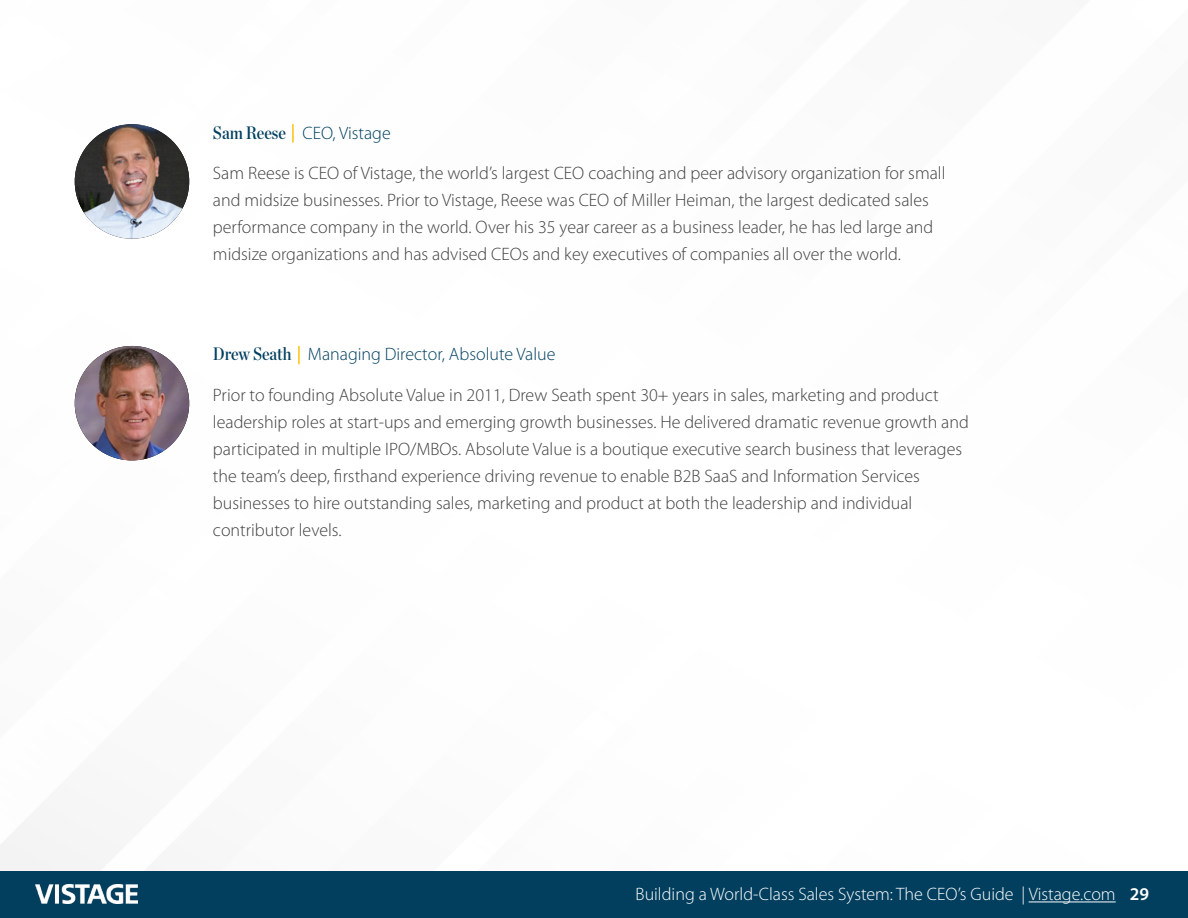
<style>
.page{position:relative;width:1188px;height:918px;background:#fff}
.page>*{position:absolute;margin:0;border:0;box-sizing:border-box;transform-origin:0 0}
.t1{font:300 18px/27px "Myriad Pro";color:#414042}
.t2{font:300 18px "Myriad Pro";color:#fff}
.t3{font:300 18px "Myriad Pro";color:#003f5f}
.s1{font-family:"Chronicle Disp Cond Semi";font-weight:400}
.s2{font-weight:600}
</style>
<div class="page">
<div style="left:0;top:871px;width:1188px;height:47px;background:#023f5e"></div>
<hr style="left:1029px;top:901px;width:87px;height:1px;background:#fff">
<img style="left:36px;top:884px;width:101px;height:20px">
<svg style="left:292px;top:124px;width:2px;height:19px"></svg>
<svg style="left:298px;top:346px;width:2px;height:18px"></svg>
<img style="left:75px;top:346px;width:114px;height:114px;border-radius:57px">
<img style="left:75px;top:124px;width:114px;height:115px;border-radius:57px">
<p class="t3" style="left:213px;top:122px;width:179px"><span class="s1">Sam Reese</span> CEO, Vistage</p>
<p class="t1" style="left:213px;top:159px;width:734px">Sam Reese is CEO of Vistage, the world’s largest CEO coaching and peer advisory organization for small and midsize businesses. Prior to Vistage, Reese was CEO of Miller Heiman, the largest dedicated sales performance company in the world. Over his 35 year career as a business leader, he has led large and midsize organizations and has advised CEOs and key executives of companies all over the world.</p>
<p class="t3" style="left:213px;top:344px;width:344px"><span class="s1">Drew Seath</span> Managing Director, Absolute Value</p>
<p class="t1" style="left:213px;top:381px;width:757px">Prior to founding Absolute Value in 2011, Drew Seath spent 30+ years in sales, marketing and product leadership roles at start-ups and emerging growth businesses. He delivered dramatic revenue growth and participated in multiple IPO/MBOs. Absolute Value is a boutique executive search business that leverages the team’s deep, firsthand experience driving revenue to enable B2B SaaS and Information Services businesses to hire outstanding sales, marketing and product at both the leadership and individual contributor levels.</p>
<p class="t2" style="left:636px;top:883px;width:515px">Building a World-Class Sales System: The CEO’s Guide | Vistage.com <span class="s2">29</span></p>
</div>
